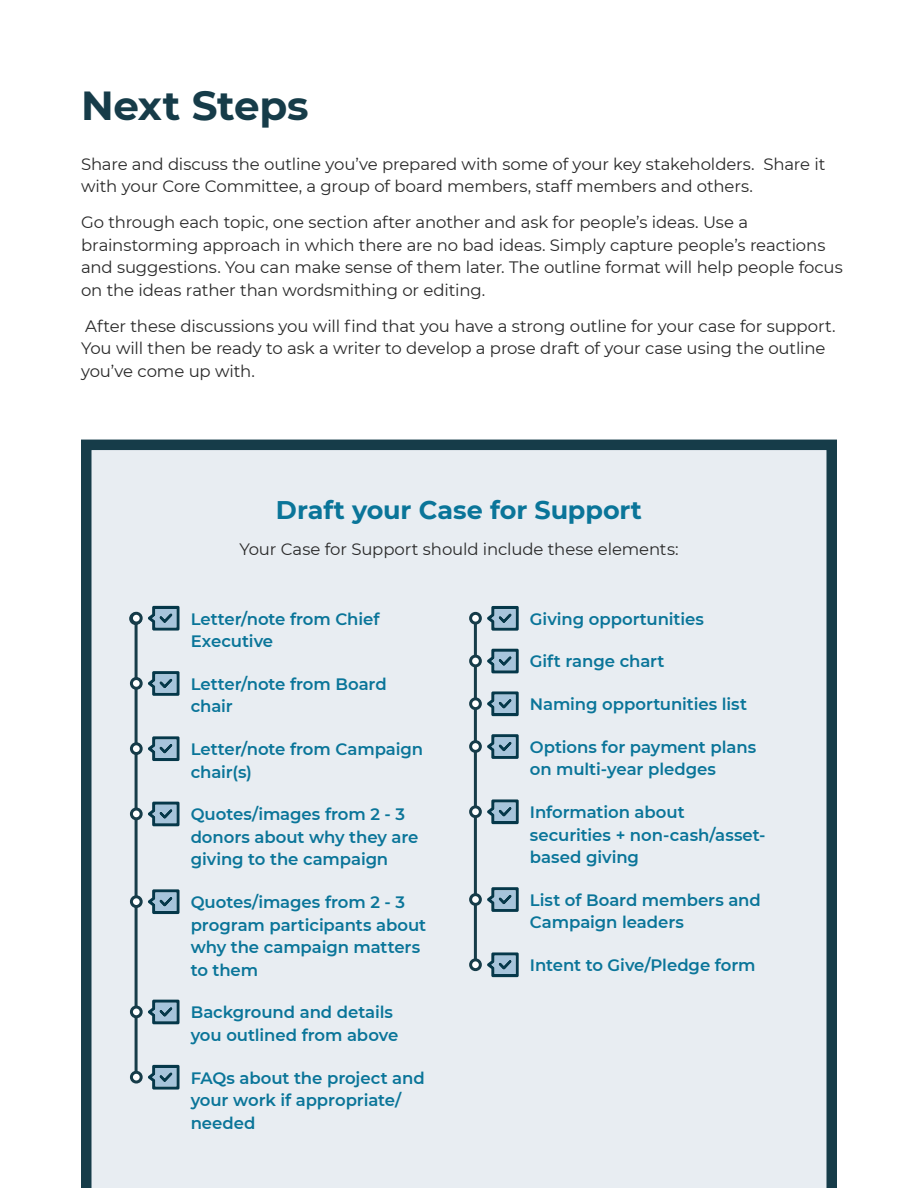
<style>
.page{position:relative;width:918px;height:1188px;background:#fff}
.page>*{position:absolute;margin:0;border:0;box-sizing:border-box;transform-origin:0 0}
.t1{font:700 40.5px "Montserrat";letter-spacing:-.01em;color:#163c49}
.t2{font:700 25.5px "Montserrat";letter-spacing:-.005em;color:#0a7599}
.t3{font:16.5px/22.5px "Montserrat";letter-spacing:-.005em;color:#292929}
.t4{font:600 16.5px/22.5px "Montserrat";letter-spacing:-.005em;color:#0a7599}
</style>
<div class="page">
<div style="left:81px;top:440px;width:756px;height:748px;background:#e8edf2"></div>
<hr style="left:474px;top:617px;width:3px;height:350px;background:#163c49">
<div style="left:471px;top:613px;width:9px;height:10px;background:#fff;border-radius:50%"></div>
<div style="left:469px;top:612px;width:13px;height:13px;border:3px solid #163c49;border-radius:50%"></div>
<svg style="left:487px;top:606px;width:32px;height:25px"></svg>
<div style="left:471px;top:656px;width:9px;height:10px;background:#fff;border-radius:50%"></div>
<div style="left:469px;top:655px;width:13px;height:12px;border:3px solid #163c49;border-radius:50%"></div>
<svg style="left:487px;top:649px;width:32px;height:24px"></svg>
<div style="left:471px;top:699px;width:9px;height:10px;background:#fff;border-radius:50%"></div>
<div style="left:469px;top:697px;width:13px;height:13px;border:3px solid #163c49;border-radius:50%"></div>
<svg style="left:487px;top:691px;width:32px;height:25px"></svg>
<div style="left:471px;top:742px;width:9px;height:9px;background:#fff;border-radius:50%"></div>
<div style="left:469px;top:740px;width:13px;height:13px;border:3px solid #163c49;border-radius:50%"></div>
<svg style="left:487px;top:734px;width:32px;height:25px"></svg>
<div style="left:471px;top:807px;width:9px;height:10px;background:#fff;border-radius:50%"></div>
<div style="left:469px;top:805px;width:13px;height:13px;border:3px solid #163c49;border-radius:50%"></div>
<svg style="left:487px;top:799px;width:32px;height:25px"></svg>
<div style="left:471px;top:895px;width:9px;height:9px;background:#fff;border-radius:50%"></div>
<div style="left:469px;top:893px;width:13px;height:13px;border:3px solid #163c49;border-radius:50%"></div>
<svg style="left:487px;top:887px;width:32px;height:25px"></svg>
<div style="left:471px;top:960px;width:9px;height:10px;background:#fff;border-radius:50%"></div>
<div style="left:469px;top:958px;width:13px;height:13px;border:3px solid #163c49;border-radius:50%"></div>
<svg style="left:487px;top:952px;width:32px;height:25px"></svg>
<hr style="left:135px;top:617px;width:3px;height:460px;background:#163c49">
<div style="left:129px;top:612px;width:13px;height:13px;border:3px solid #163c49;border-radius:50%"></div>
<div style="left:131px;top:613px;width:10px;height:10px;background:#fff;border-radius:50%"></div>
<div style="left:130px;top:612px;width:13px;height:13px;border:3px solid #163c49;border-radius:50%"></div>
<svg style="left:148px;top:606px;width:32px;height:25px"></svg>
<div style="left:131px;top:679px;width:10px;height:9px;background:#fff;border-radius:50%"></div>
<div style="left:130px;top:677px;width:13px;height:13px;border:3px solid #163c49;border-radius:50%"></div>
<svg style="left:148px;top:671px;width:32px;height:25px"></svg>
<div style="left:131px;top:744px;width:10px;height:10px;background:#fff;border-radius:50%"></div>
<div style="left:130px;top:742px;width:13px;height:13px;border:3px solid #163c49;border-radius:50%"></div>
<svg style="left:148px;top:736px;width:32px;height:25px"></svg>
<div style="left:131px;top:809px;width:10px;height:10px;background:#fff;border-radius:50%"></div>
<div style="left:130px;top:808px;width:13px;height:12px;border:3px solid #163c49;border-radius:50%"></div>
<svg style="left:148px;top:802px;width:32px;height:24px"></svg>
<div style="left:131px;top:897px;width:10px;height:10px;background:#fff;border-radius:50%"></div>
<div style="left:130px;top:895px;width:13px;height:13px;border:3px solid #163c49;border-radius:50%"></div>
<svg style="left:148px;top:889px;width:32px;height:25px"></svg>
<div style="left:131px;top:1007px;width:10px;height:10px;background:#fff;border-radius:50%"></div>
<div style="left:130px;top:1006px;width:13px;height:12px;border:3px solid #163c49;border-radius:50%"></div>
<svg style="left:148px;top:1000px;width:32px;height:24px"></svg>
<div style="left:131px;top:1072px;width:10px;height:10px;background:#fff;border-radius:50%"></div>
<div style="left:130px;top:1071px;width:13px;height:13px;border:3px solid #163c49;border-radius:50%"></div>
<svg style="left:148px;top:1065px;width:32px;height:25px"></svg>
<h1 class="t1" style="left:81px;top:77px;width:229px">Next Steps</h1>
<p class="t3" style="left:81px;top:152px;width:746px">Share and discuss the outline you’ve prepared with some of your key stakeholders. Share it with your Core Committee, a group of board members, staff members and others.</p>
<p class="t3" style="left:81px;top:211px;width:763px">Go through each topic, one section after another and ask for people’s ideas. Use a brainstorming approach in which there are no bad ideas. Simply capture people’s reactions and suggestions. You can make sense of them later. The outline format will help people focus on the ideas rather than wordsmithing or editing.</p>
<p class="t3" style="left:81px;top:314px;width:756px">After these discussions you will find that you have a strong outline for your case for support.<br>You will then be ready to ask a writer to develop a prose draft of your case using the outline you’ve come up with.</p>
<h2 class="t2" style="left:276px;top:492px;width:368px">Draft your Case for Support</h2>
<p class="t3" style="left:239px;top:538px;width:441px">Your Case for Support should include these elements:</p>
<p class="t4" style="left:191px;top:607px;width:190px">Letter/note from Chief<br>Executive</p>
<p class="t4" style="left:191px;top:672px;width:198px">Letter/note from Board chair</p>
<p class="t4" style="left:191px;top:737px;width:234px">Letter/note from Campaign chair(s)</p>
<p class="t4" style="left:191px;top:802px;width:229px">Quotes/images from 2 - 3 donors about why they are giving to the campaign</p>
<p class="t4" style="left:191px;top:890px;width:237px">Quotes/images from 2 - 3 program participants about why the campaign matters to them</p>
<p class="t4" style="left:191px;top:1000px;width:209px">Background and details you outlined from above</p>
<p class="t4" style="left:191px;top:1066px;width:236px">FAQs about the project and your work if appropriate/ needed</p>
<p class="t4" style="left:530px;top:607px;width:176px">Giving opportunities</p>
<p class="t4" style="left:530px;top:650px;width:136px">Gift range chart</p>
<p class="t4" style="left:530px;top:692px;width:219px">Naming opportunities list</p>
<p class="t4" style="left:530px;top:735px;width:228px">Options for payment plans on multi-year pledges</p>
<p class="t4" style="left:530px;top:800px;width:237px">Information about securities + non-cash/asset&shy;based giving</p>
<p class="t4" style="left:530px;top:888px;width:233px">List of Board members and<br>Campaign leaders</p>
<p class="t4" style="left:530px;top:953px;width:227px">Intent to Give/Pledge form</p>
</div>
